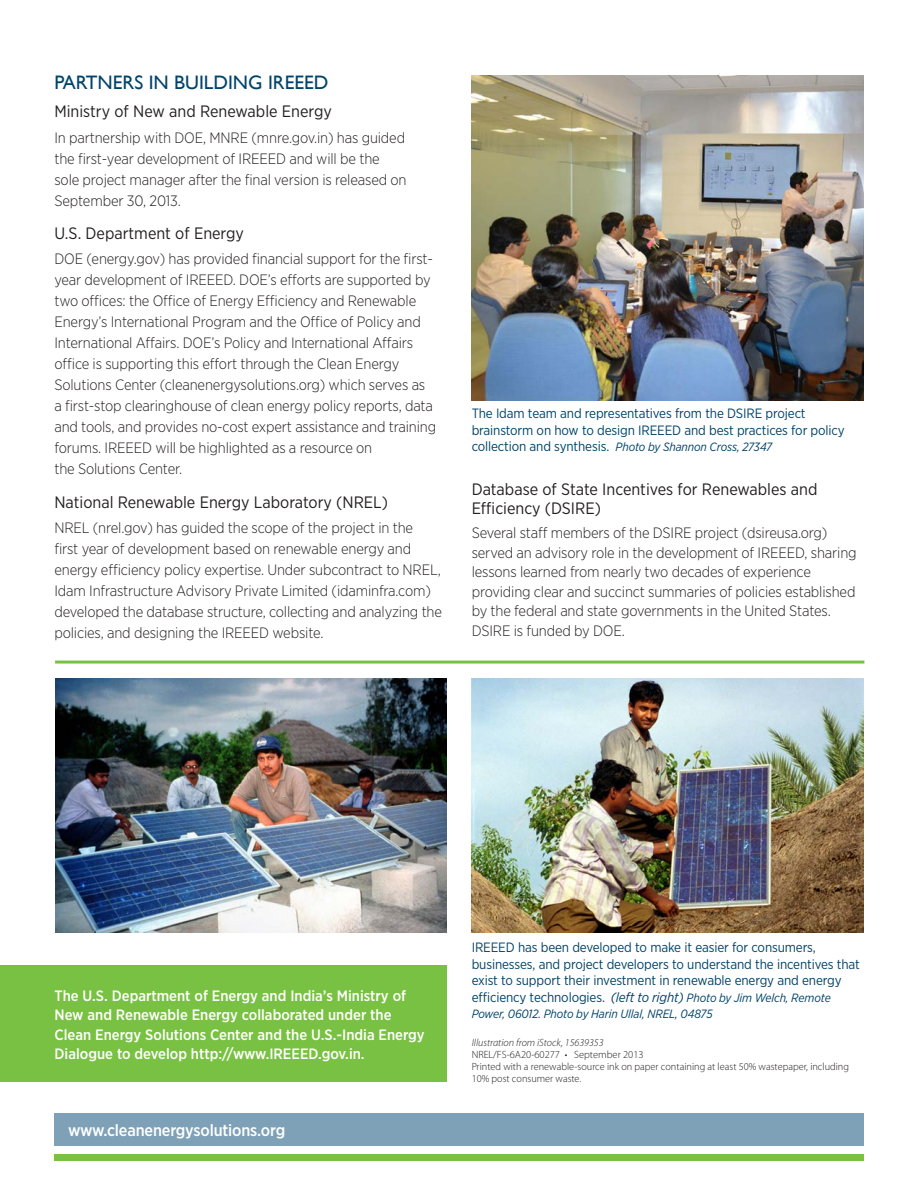
<style>
.page{position:relative;width:918px;height:1188px;background:#fff}
.page>*{position:absolute;margin:0;border:0;box-sizing:border-box;transform-origin:0 0}
.t1{font:19.5px "Gill Sans";color:#00446a}
.t2{font:16.5px/19.5px "Gotham Narrow";color:#231f20}
.t3{font:500 16.5px "Gotham Narrow";letter-spacing:-.01em;color:#fff}
.t4{font:300 15px/21px "Gotham Narrow";letter-spacing:-.01em;color:#231f20}
.t5{font:500 15px/19.5px "Gotham Narrow";color:#fff}
.t6{font:13.5px/16.5px "Gotham Narrow";letter-spacing:-.01em;color:#00446a}
.t7{font:italic 12px "Gotham Narrow";letter-spacing:-.01em;color:#00446a}
.t8{font:300 10.5px/12px "Myriad Pro";color:#231f20}
.t9{font:italic 300 10.5px "Myriad Pro";color:#231f20}
.s1{font-style:normal;font-size:13.5px}
.s2{font-style:italic}
.s3{font-style:italic;font-size:12px}
</style>
<div class="page">
<div style="left:54px;top:1113px;width:810px;height:33px;background:#7ea1b7"></div>
<div style="left:54px;top:1155px;width:810px;height:6px;background:#79c142"></div>
<div style="left:0;top:966px;width:447px;height:116px;background:#79c142"></div>
<img style="left:472px;top:76px;width:391px;height:324px">
<img style="left:56px;top:678px;width:391px;height:254px">
<img style="left:472px;top:678px;width:391px;height:254px">
<hr style="left:55px;top:661px;width:809px;height:3px;background:#79c142">
<h1 class="t1" style="left:54px;top:70px;width:276px">PARTNERS IN BUILDING IREEED</h1>
<p class="t2" style="left:54px;top:101px;width:279px">Ministry of New and Renewable Energy</p>
<p class="t4" style="left:54px;top:126px;width:354px">In partnership with DOE, MNRE (mnre.gov.in) has guided the first-year development of IREEED and will be the sole project manager after the final version is released on September 30, 2013.</p>
<p class="t2" style="left:54px;top:223px;width:191px">U.S. Department of Energy</p>
<p class="t4" style="left:54px;top:248px;width:383px">DOE (energy.gov) has provided financial support for the first&shy;year development of IREEED. DOE’s efforts are supported by two offices: the Office of Energy Efficiency and Renewable Energy’s International Program and the Office of Policy and International Affairs. DOE’s Policy and International Affairs office is supporting this effort through the Clean Energy Solutions Center (cleanenergysolutions.org) which serves as a first-stop clearinghouse of clean energy policy reports, data and tools, and provides no-cost expert assistance and training forums. IREEED will be highlighted as a resource on<br>the Solutions Center.</p>
<p class="t2" style="left:54px;top:492px;width:335px">National Renewable Energy Laboratory (NREL)</p>
<p class="t4" style="left:54px;top:517px;width:389px">NREL (nrel.gov) has guided the scope of the project in the<br>first year of development based on renewable energy and energy efficiency policy expertise. Under subcontract to NREL, Idam Infrastructure Advisory Private Limited (idaminfra.com) developed the database structure, collecting and analyzing the policies, and designing the IREEED website.</p>
<p class="t6" style="left:472px;top:405px;width:375px">The Idam team and representatives from the DSIRE project brainstorm on how to design IREEED and best practices for policy</p>
<p class="t7" style="left:472px;top:440px;width:302px"><span class="s1">collection and synthesis.</span> Photo by Shannon Cross, 27347</p>
<p class="t2" style="left:472px;top:479px;width:347px">Database of State Incentives for Renewables and<br>Efficiency (DSIRE)</p>
<p class="t4" style="left:472px;top:523px;width:386px;line-height:19.5px">Several staff members of the DSIRE project (dsireusa.org) served an advisory role in the development of IREEED, sharing lessons learned from nearly two decades of experience providing clear and succinct summaries of policies established by the federal and state governments in the United States.<br>DSIRE is funded by DOE.</p>
<p class="t5" style="left:55px;top:985px;width:372px">The U.S. Department of Energy and India’s Ministry of New and Renewable Energy collaborated under the Clean Energy Solutions Center and the U.S.-India Energy Dialogue to develop http://www.IREEED.gov.in.</p>
<p class="t3" style="left:68px;top:1119px;width:219px">www.cleanenergysolutions.org</p>
<p class="t6" style="left:472px;top:939px;width:390px">IREEED has been developed to make it easier for consumers, businesses, and project developers to understand the incentives that exist to support their investment in renewable energy and energy efficiency technologies. <span class="s2">(left to right)</span> <span class="s3">Photo by Jim Welch, Remote</span></p>
<p class="t7" style="left:472px;top:1006px;width:242px">Power, 06012. Photo by Harin Ullal, NREL, 04875</p>
<p class="t9" style="left:472px;top:1036px;width:133px">Illustration from iStock, 15639353</p>
<p class="t8" style="left:472px;top:1048px;width:379px">NREL/FS-6A20-60277 • September 2013<br>Printed with a renewable-source ink on paper containing at least 50% wastepaper, including<br>10% post consumer waste.</p>
</div>
